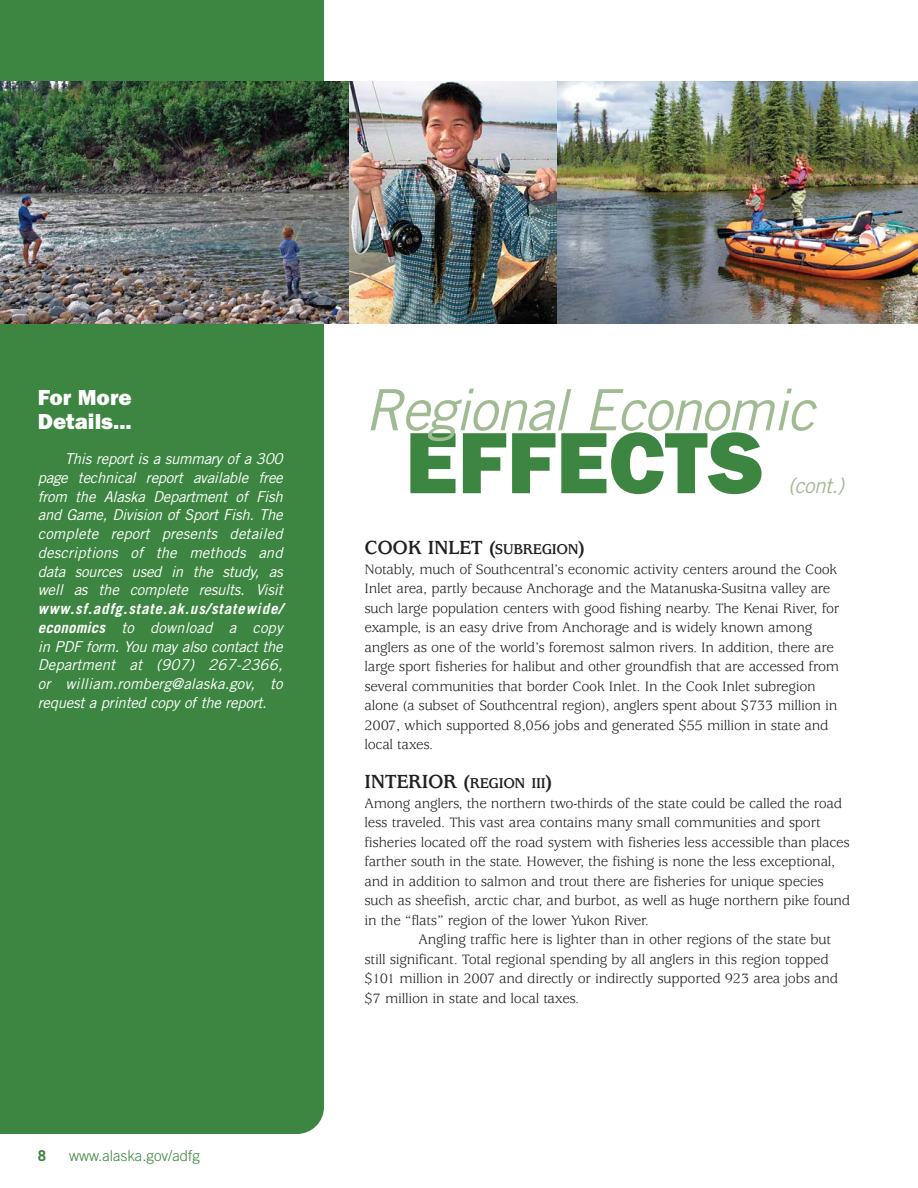
<style>
.page{position:relative;width:918px;height:1188px;background:#fff}
.page>*{position:absolute;margin:0;border:0;box-sizing:border-box;transform-origin:0 0}
.t1{font:800 90px "Franklin Gothic";color:#3d8641}
.t2{font:italic 57px "Trade Gothic";color:#a0bb92}
.t3{font:800 22.5px/24px "Franklin Gothic";color:#fff}
.t4{font:700 21px "Usherwood";letter-spacing:-.015em;color:#231f20}
.t5{font:italic 21px "Trade Gothic";color:#a0bb92}
.t6{font:15px/19.5px "Usherwood";letter-spacing:-.015em;color:#231f20}
.t7{font:italic 15px/18.8px "Trade Gothic";color:#fff;text-align:justify}
.t8{font:300 15px "Trade Gothic";color:#3d8641}
.t9{font:700 15px "Trade Gothic";color:#3d8641}
.s1{font-weight:700}
.s2{font-size:15.75px}
</style>
<div class="page">
<div style="left:0;top:0;width:324px;height:1134px;background:#3d8641"></div>
<img style="left:556px;top:81px;width:362px;height:243px">
<img style="left:349px;top:81px;width:207px;height:243px">
<img style="left:0;top:81px;width:349px;height:243px">
<h3 class="t3" style="left:38px;top:387px;width:95px">For More<br>Details...</h3>
<p class="t7" style="left:38px;top:451px;width:249px;text-indent:27px">This report is a summary of a 300 page technical report available free from the Alaska Department of Fish and Game, Division of Sport Fish. The complete report presents detailed descriptions of the methods and data sources used in the study, as well as the complete results. Visit</p>
<p class="t7" style="left:38px;top:601px;width:249px;text-align:left"><span class="s1">www.sf.adfg.state.ak.us/statewide/ economics</span> to download a copy in PDF form. You may also contact the Department at (907) 267-2366, or william.romberg@alaska.gov, to request a printed copy of the report.</p>
<p class="t9" style="left:38px;top:1150px;width:10px">8</p>
<p class="t8" style="left:69px;top:1150px;width:132px">www.alaska.gov/adfg</p>
<h2 class="t2" style="left:365px;top:389px;width:463px">Regional Economic</h2>
<h1 class="t1" style="left:405px;top:431px;width:360px">EFFECTS</h1>
<h3 class="t5" style="left:788px;top:478px;width:62px">(cont.)</h3>
<h3 class="t4" style="left:364px;top:540px;width:222px">COOK INLET (<span class="s2">SUBREGION</span>)</h3>
<p class="t6" style="left:364px;top:561px;width:476px">Notably, much of Southcentral’s economic activity centers around the Cook Inlet area, partly because Anchorage and the Matanuska-Susitna valley are such large population centers with good fishing nearby. The Kenai River, for example, is an easy drive from Anchorage and is widely known among anglers as one of the world’s foremost salmon rivers. In addition, there are large sport fisheries for halibut and other groundfish that are accessed from several communities that border Cook Inlet. In the Cook Inlet subregion alone (a subset of Southcentral region), anglers spent about $733 million in 2007, which supported 8,056 jobs and generated $55 million in state and local taxes.</p>
<h3 class="t4" style="left:364px;top:774px;width:189px">INTERIOR (<span class="s2">REGION III</span>)</h3>
<p class="t6" style="left:364px;top:795px;width:487px">Among anglers, the northern two-thirds of the state could be called the road less traveled. This vast area contains many small communities and sport fisheries located off the road system with fisheries less accessible than places farther south in the state. However, the fishing is none the less exceptional, and in addition to salmon and trout there are fisheries for unique species such as sheefish, arctic char, and burbot, as well as huge northern pike found in the “flats” region of the lower Yukon River.</p>
<p class="t6" style="left:364px;top:931px;width:475px;text-indent:54px">Angling traffic here is lighter than in other regions of the state but still significant. Total regional spending by all anglers in this region topped $101 million in 2007 and directly or indirectly supported 923 area jobs and $7 million in state and local taxes.</p>
</div>
